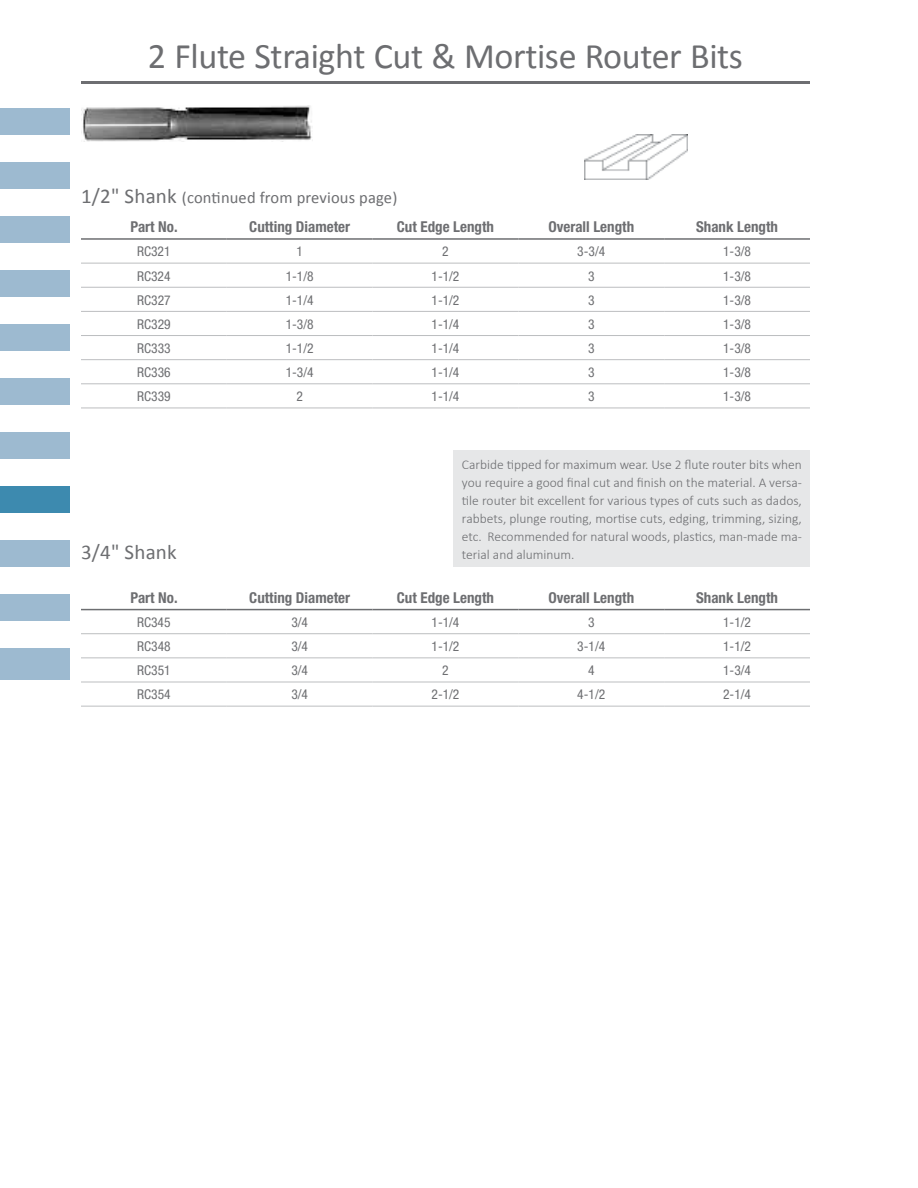
<style>
.page{position:relative;width:918px;height:1188px;background:#fff}
.page>*{position:absolute;margin:0;border:0;box-sizing:border-box;transform-origin:0 0}
.t1{font:36px "Calibri";letter-spacing:-.01em;color:#6d6e71}
.t2{font:21px "Calibri";letter-spacing:.01em;color:#6d6e71}
.t3{font:16.5px "Calibri";letter-spacing:.01em;color:#6d6e71}
.t4{font:700 condensed 15px "Helvetica Neue";color:#6d6e71}
.t5{font:300 13.5px/18px "Calibri";color:#6d6e71;text-align:justify}
.t6{font:condensed 13.5px "Helvetica Neue";color:#6d6e71}
.s1{font-size:21px}
</style>
<div class="page">
<div style="left:0;top:108px;width:70px;height:27px;background:#9dbad0"></div>
<div style="left:0;top:162px;width:70px;height:27px;background:#9dbad0"></div>
<div style="left:0;top:378px;width:70px;height:27px;background:#9dbad0"></div>
<div style="left:0;top:270px;width:70px;height:27px;background:#9dbad0"></div>
<div style="left:0;top:486px;width:70px;height:27px;background:#3d8aaf"></div>
<div style="left:0;top:216px;width:70px;height:27px;background:#9dbad0"></div>
<div style="left:0;top:432px;width:70px;height:27px;background:#9dbad0"></div>
<div style="left:0;top:324px;width:70px;height:27px;background:#9dbad0"></div>
<div style="left:0;top:540px;width:70px;height:27px;background:#9dbad0"></div>
<div style="left:0;top:594px;width:70px;height:27px;background:#9dbad0"></div>
<div style="left:0;top:648px;width:70px;height:31px;background:#9dbad0"></div>
<hr style="left:81px;top:81px;width:729px;height:3px;background:#6d6e71">
<hr style="left:81px;top:263px;width:146px;height:1px;background:#bcbec0">
<hr style="left:227px;top:263px;width:146px;height:1px;background:#bcbec0">
<hr style="left:373px;top:263px;width:145px;height:1px;background:#bcbec0">
<hr style="left:518px;top:263px;width:146px;height:1px;background:#bcbec0">
<hr style="left:664px;top:263px;width:146px;height:1px;background:#bcbec0">
<hr style="left:81px;top:287px;width:146px;height:1px;background:#bcbec0">
<hr style="left:227px;top:287px;width:146px;height:1px;background:#bcbec0">
<hr style="left:373px;top:287px;width:145px;height:1px;background:#bcbec0">
<hr style="left:518px;top:287px;width:146px;height:1px;background:#bcbec0">
<hr style="left:664px;top:287px;width:146px;height:1px;background:#bcbec0">
<hr style="left:81px;top:311px;width:146px;height:1px;background:#bcbec0">
<hr style="left:227px;top:311px;width:146px;height:1px;background:#bcbec0">
<hr style="left:373px;top:311px;width:145px;height:1px;background:#bcbec0">
<hr style="left:518px;top:311px;width:146px;height:1px;background:#bcbec0">
<hr style="left:664px;top:311px;width:146px;height:1px;background:#bcbec0">
<hr style="left:81px;top:335px;width:146px;height:1px;background:#bcbec0">
<hr style="left:227px;top:335px;width:146px;height:1px;background:#bcbec0">
<hr style="left:373px;top:335px;width:145px;height:1px;background:#bcbec0">
<hr style="left:518px;top:335px;width:146px;height:1px;background:#bcbec0">
<hr style="left:664px;top:335px;width:146px;height:1px;background:#bcbec0">
<hr style="left:81px;top:359px;width:146px;height:1px;background:#bcbec0">
<hr style="left:227px;top:359px;width:146px;height:1px;background:#bcbec0">
<hr style="left:373px;top:359px;width:145px;height:1px;background:#bcbec0">
<hr style="left:518px;top:359px;width:146px;height:1px;background:#bcbec0">
<hr style="left:664px;top:359px;width:146px;height:1px;background:#bcbec0">
<hr style="left:81px;top:383px;width:146px;height:1px;background:#bcbec0">
<hr style="left:227px;top:383px;width:146px;height:1px;background:#bcbec0">
<hr style="left:373px;top:383px;width:145px;height:1px;background:#bcbec0">
<hr style="left:518px;top:383px;width:146px;height:1px;background:#bcbec0">
<hr style="left:664px;top:383px;width:146px;height:1px;background:#bcbec0">
<hr style="left:81px;top:408px;width:146px;height:1px;background:#bcbec0">
<hr style="left:227px;top:408px;width:146px;height:1px;background:#bcbec0">
<hr style="left:373px;top:408px;width:145px;height:1px;background:#bcbec0">
<hr style="left:518px;top:408px;width:146px;height:1px;background:#bcbec0">
<hr style="left:664px;top:408px;width:146px;height:1px;background:#bcbec0">
<hr style="left:81px;top:238px;width:146px;height:2px;background:#6d6e71">
<hr style="left:227px;top:238px;width:146px;height:2px;background:#6d6e71">
<hr style="left:373px;top:238px;width:145px;height:2px;background:#6d6e71">
<hr style="left:518px;top:238px;width:146px;height:2px;background:#6d6e71">
<hr style="left:664px;top:238px;width:146px;height:2px;background:#6d6e71">
<div style="left:454px;top:451px;width:356px;height:116px;background:#e6e7e8"></div>
<hr style="left:81px;top:633px;width:146px;height:1px;background:#bcbec0">
<hr style="left:227px;top:633px;width:146px;height:1px;background:#bcbec0">
<hr style="left:373px;top:633px;width:145px;height:1px;background:#bcbec0">
<hr style="left:518px;top:633px;width:146px;height:1px;background:#bcbec0">
<hr style="left:664px;top:633px;width:146px;height:1px;background:#bcbec0">
<hr style="left:81px;top:657px;width:146px;height:1px;background:#bcbec0">
<hr style="left:227px;top:657px;width:146px;height:1px;background:#bcbec0">
<hr style="left:373px;top:657px;width:145px;height:1px;background:#bcbec0">
<hr style="left:518px;top:657px;width:146px;height:1px;background:#bcbec0">
<hr style="left:664px;top:657px;width:146px;height:1px;background:#bcbec0">
<hr style="left:81px;top:682px;width:146px;height:1px;background:#bcbec0">
<hr style="left:227px;top:682px;width:146px;height:1px;background:#bcbec0">
<hr style="left:373px;top:682px;width:145px;height:1px;background:#bcbec0">
<hr style="left:518px;top:682px;width:146px;height:1px;background:#bcbec0">
<hr style="left:664px;top:682px;width:146px;height:1px;background:#bcbec0">
<hr style="left:81px;top:706px;width:146px;height:1px;background:#bcbec0">
<hr style="left:227px;top:706px;width:146px;height:1px;background:#bcbec0">
<hr style="left:373px;top:706px;width:145px;height:1px;background:#bcbec0">
<hr style="left:518px;top:706px;width:146px;height:1px;background:#bcbec0">
<hr style="left:664px;top:706px;width:146px;height:1px;background:#bcbec0">
<hr style="left:81px;top:609px;width:146px;height:1px;background:#6d6e71">
<hr style="left:227px;top:609px;width:146px;height:1px;background:#6d6e71">
<hr style="left:373px;top:609px;width:145px;height:1px;background:#6d6e71">
<hr style="left:518px;top:609px;width:146px;height:1px;background:#6d6e71">
<hr style="left:664px;top:609px;width:146px;height:1px;background:#6d6e71">
<img style="left:82px;top:105px;width:231px;height:36px">
<img style="left:584px;top:135px;width:103px;height:44px">
<h1 class="t1" style="left:148px;top:33px;width:597px">2 Flute Straight Cut &amp; Mortise Router Bits</h1>
<p class="t3" style="left:81px;top:187px;width:318px"><span class="s1">1/2" Shank</span> (continued from previous page)</p>
<p class="t4" style="left:131px;top:218px;width:49px">Part No.</p>
<p class="t4" style="left:249px;top:218px;width:102px">Cutting Diameter</p>
<p class="t4" style="left:397px;top:218px;width:99px">Cut Edge Length</p>
<p class="t4" style="left:548px;top:218px;width:87px">Overall Length</p>
<p class="t4" style="left:696px;top:218px;width:83px">Shank Length</p>
<p class="t6" style="left:137px;top:244px;width:35px">RC321</p>
<p class="t6" style="left:296px;top:244px;width:8px">1</p>
<p class="t6" style="left:442px;top:244px;width:8px">2</p>
<p class="t6" style="left:577px;top:244px;width:29px">3-3/4</p>
<p class="t6" style="left:723px;top:244px;width:29px">1-3/8</p>
<p class="t6" style="left:137px;top:268px;width:35px">RC324</p>
<p class="t6" style="left:286px;top:268px;width:29px">1-1/8</p>
<p class="t6" style="left:432px;top:268px;width:29px">1-1/2</p>
<p class="t6" style="left:588px;top:268px;width:8px">3</p>
<p class="t6" style="left:723px;top:268px;width:29px">1-3/8</p>
<p class="t6" style="left:137px;top:292px;width:35px">RC327</p>
<p class="t6" style="left:286px;top:292px;width:29px">1-1/4</p>
<p class="t6" style="left:432px;top:292px;width:29px">1-1/2</p>
<p class="t6" style="left:588px;top:292px;width:8px">3</p>
<p class="t6" style="left:723px;top:292px;width:29px">1-3/8</p>
<p class="t6" style="left:137px;top:316px;width:35px">RC329</p>
<p class="t6" style="left:286px;top:316px;width:29px">1-3/8</p>
<p class="t6" style="left:432px;top:316px;width:29px">1-1/4</p>
<p class="t6" style="left:588px;top:316px;width:8px">3</p>
<p class="t6" style="left:723px;top:316px;width:29px">1-3/8</p>
<p class="t6" style="left:137px;top:340px;width:35px">RC333</p>
<p class="t6" style="left:286px;top:340px;width:29px">1-1/2</p>
<p class="t6" style="left:432px;top:340px;width:29px">1-1/4</p>
<p class="t6" style="left:588px;top:340px;width:8px">3</p>
<p class="t6" style="left:723px;top:340px;width:29px">1-3/8</p>
<p class="t6" style="left:137px;top:364px;width:35px">RC336</p>
<p class="t6" style="left:286px;top:364px;width:29px">1-3/4</p>
<p class="t6" style="left:432px;top:364px;width:29px">1-1/4</p>
<p class="t6" style="left:588px;top:364px;width:8px">3</p>
<p class="t6" style="left:723px;top:364px;width:29px">1-3/8</p>
<p class="t6" style="left:137px;top:389px;width:35px">RC339</p>
<p class="t6" style="left:296px;top:389px;width:8px">2</p>
<p class="t6" style="left:432px;top:389px;width:29px">1-1/4</p>
<p class="t6" style="left:588px;top:389px;width:8px">3</p>
<p class="t6" style="left:723px;top:389px;width:29px">1-3/8</p>
<p class="t5" style="left:462px;top:455px;width:341px">Carbide tipped for maximum wear. Use 2 flute router bits when you require a good final cut and finish on the material. A versa&shy;tile router bit excellent for various types of cuts such as dados, rabbets, plunge routing, mortise cuts, edging, trimming, sizing, etc. Recommended for natural woods, plastics, man-made ma-</p>
<h2 class="t2" style="left:81px;top:539px;width:97px">3/4" Shank</h2>
<p class="t5" style="left:462px;top:545px;width:114px">terial and aluminum.</p>
<p class="t4" style="left:131px;top:588px;width:49px">Part No.</p>
<p class="t4" style="left:249px;top:588px;width:102px">Cutting Diameter</p>
<p class="t4" style="left:397px;top:588px;width:99px">Cut Edge Length</p>
<p class="t4" style="left:548px;top:588px;width:87px">Overall Length</p>
<p class="t4" style="left:696px;top:588px;width:83px">Shank Length</p>
<p class="t6" style="left:137px;top:614px;width:35px">RC345</p>
<p class="t6" style="left:291px;top:614px;width:18px">3/4</p>
<p class="t6" style="left:432px;top:614px;width:29px">1-1/4</p>
<p class="t6" style="left:588px;top:614px;width:8px">3</p>
<p class="t6" style="left:723px;top:614px;width:29px">1-1/2</p>
<p class="t6" style="left:137px;top:639px;width:35px">RC348</p>
<p class="t6" style="left:291px;top:639px;width:18px">3/4</p>
<p class="t6" style="left:432px;top:639px;width:29px">1-1/2</p>
<p class="t6" style="left:577px;top:639px;width:29px">3-1/4</p>
<p class="t6" style="left:723px;top:639px;width:29px">1-1/2</p>
<p class="t6" style="left:137px;top:663px;width:35px">RC351</p>
<p class="t6" style="left:291px;top:663px;width:18px">3/4</p>
<p class="t6" style="left:442px;top:663px;width:8px">2</p>
<p class="t6" style="left:588px;top:663px;width:8px">4</p>
<p class="t6" style="left:723px;top:663px;width:29px">1-3/4</p>
<p class="t6" style="left:137px;top:687px;width:35px">RC354</p>
<p class="t6" style="left:291px;top:687px;width:18px">3/4</p>
<p class="t6" style="left:432px;top:687px;width:29px">2-1/2</p>
<p class="t6" style="left:577px;top:687px;width:29px">4-1/2</p>
<p class="t6" style="left:723px;top:687px;width:29px">2-1/4</p>
</div>
